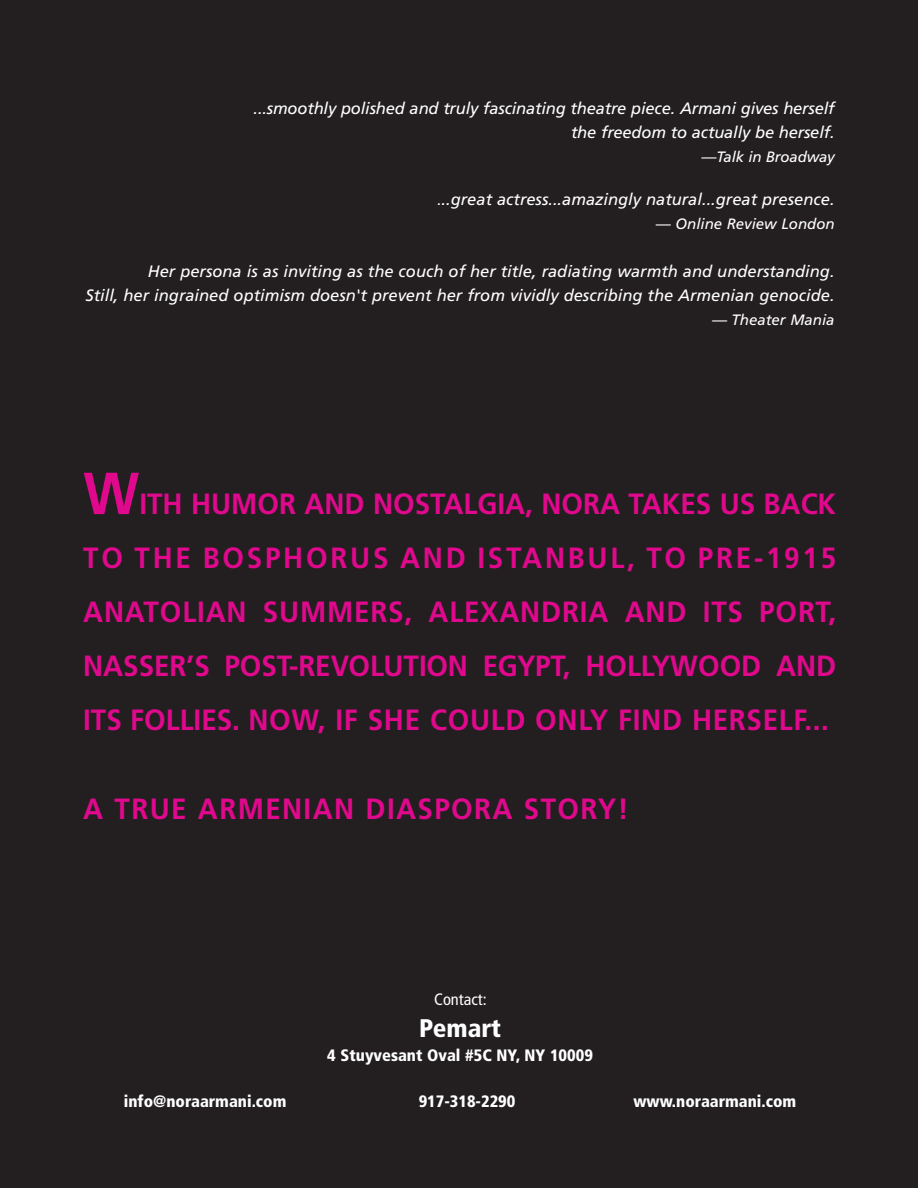
<style>
.page{position:relative;width:918px;height:1188px;background:#231f20}
.page>*{position:absolute;margin:0;border:0;box-sizing:border-box;transform-origin:0 0}
.t1{font:700 29.25px/54px "Frutiger";letter-spacing:.025em;color:#e0088c;text-align:justify;scale:.95 1}
.t2{font:700 29.25px "Frutiger";letter-spacing:.05em;color:#e0088c;scale:.95 1}
.t3{font:900 condensed 25.5px "Frutiger";color:#fff}
.t4{font:italic 16.5px/24px "Frutiger";color:#fff;text-align:right}
.t5{font:900 condensed 16.5px "Frutiger";color:#fff}
.t6{font:condensed 16.5px "Frutiger";color:#fff}
.t7{font:italic 15px "Frutiger";color:#fff}
.s1{font-size:15px}
.s2{font-size:59.25px}
</style>
<div class="page">
<p class="t4" style="left:254px;top:96px;width:583px">...smoothly polished and truly fascinating theatre piece. Armani gives herself the freedom to actually be herself.</p>
<p class="t7" style="left:702px;top:148px;width:135px">—Talk in Broadway</p>
<p class="t4" style="left:437px;top:188px;width:399px"><span class="s1">.</span>..great actress...amazingly natural...great presence.</p>
<p class="t7" style="left:656px;top:215px;width:180px">— Online Review London</p>
<p class="t4" style="left:85px;top:260px;width:751px">Her persona is as inviting as the couch of her title, radiating warmth and understanding.<br>Still, her ingrained optimism doesn't prevent her from vividly describing the Armenian genocide.</p>
<p class="t7" style="left:712px;top:311px;width:124px">— Theater Mania</p>
<h1 class="t1" style="left:83px;top:477px;width:794px"><span class="s2">W</span>ITH HUMOR AND NOSTALGIA, NORA TAKES US BACK TO THE BOSPHORUS AND ISTANBUL, TO PRE-1915<br>ANATOLIAN SUMMERS, ALEXANDRIA AND ITS PORT, NASSER’S POST-REVOLUTION EGYPT, HOLLYWOOD AND ITS FOLLIES. NOW, IF SHE COULD ONLY FIND HERSELF...</h1>
<h1 class="t2" style="left:83px;top:791px;width:576px">A TRUE ARMENIAN DIASPORA STORY!</h1>
<p class="t6" style="left:434px;top:990px;width:54px">Contact:</p>
<h2 class="t3" style="left:419px;top:1013px;width:84px">Pemart</h2>
<p class="t5" style="left:327px;top:1045px;width:267px">4 Stuyvesant Oval #5C NY, NY 10009</p>
<p class="t5" style="left:124px;top:1092px;width:164px">info@noraarmani.com</p>
<p class="t5" style="left:419px;top:1092px;width:98px">917-318-2290</p>
<p class="t5" style="left:633px;top:1092px;width:164px">www.noraarmani.com</p>
</div>
